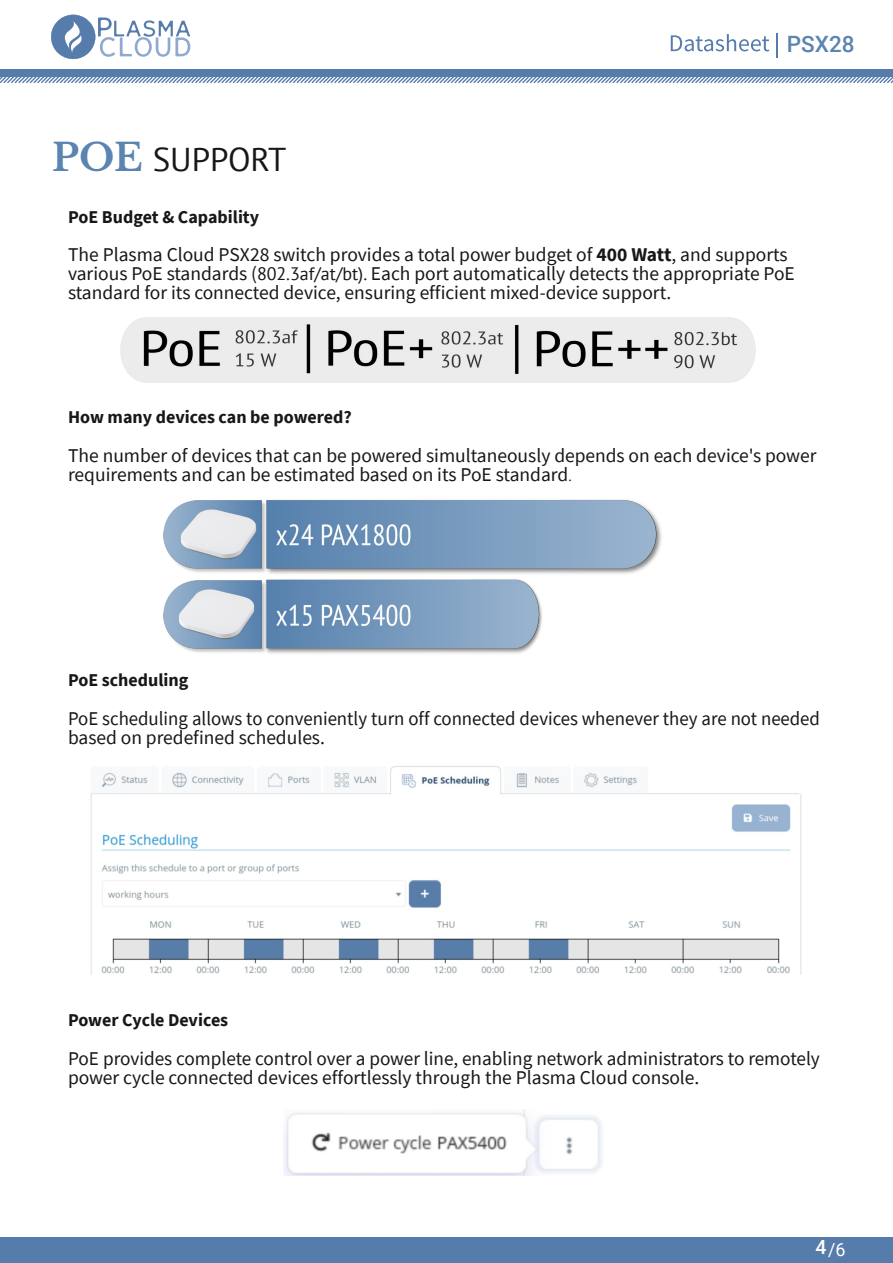
<style>
.page{position:relative;width:893px;height:1263px;background:#fff}
.page>*{position:absolute;margin:0;border:0;box-sizing:border-box;transform-origin:0 0}
.t1{font:33px "PT Sans";color:#181715}
.t2{font:500 22.5px "Roboto";color:#5b84b0}
.t3{font:19.5px/18.8px "Source Sans Pro";color:#181715}
.t4{font:19.5px/19.5px "Source Sans Pro";color:#181715;scale:.96 1}
.t5{font:500 19.5px "Roboto";color:#fff}
.t6{font:700 18px "Source Sans Pro";color:#181715}
.t7{font:18px "Roboto";color:#fff}
.s1{font-family:"Libre Baskerville";font-weight:700;font-size:37.5px;color:#5b84b0}
.s2{font-weight:700}
.s3{font-family:"PT Sans";font-size:18px}
.s4{font-size:13.5px}
</style>
<div class="page">
<img style="left:163px;top:499px;width:499px;height:155px">
<div style="left:0;top:69px;width:893px;height:8px;background:#567cac"></div>
<svg style="left:0;top:77px;width:893px;height:7px"></svg>
<svg style="left:51px;top:15px;width:139px;height:44px"></svg>
<svg style="left:671px;top:34px;width:98px;height:17px"></svg>
<svg style="left:777px;top:33px;width:1px;height:24px"></svg>
<div style="left:0;top:1237px;width:893px;height:26px;background:#567cac"></div>
<img style="left:120px;top:317px;width:636px;height:65px">
<img style="left:90px;top:766px;width:712px;height:208px">
<img style="left:284px;top:1109px;width:318px;height:66px">
<p class="t2" style="left:787px;top:31px;width:69px">PSX28</p>
<h1 class="t1" style="left:52px;top:138px;width:236px"><span class="s1">POE</span> SUPPORT</h1>
<p class="t6" style="left:68px;top:205px;width:193px">PoE Budget &amp; Capability</p>
<p class="t3" style="left:68px;top:245px;width:728px">The Plasma Cloud PSX28 switch provides a total power budget of <span class="s2">400 Watt</span>, and supports various PoE standards (<span class="s3">802.3af/at/bt).</span> Each port automatically detects the appropriate PoE standard for its connected device, ensuring efficient mixed-device support.</p>
<p class="t6" style="left:68px;top:405px;width:285px">How many devices can be powered?</p>
<p class="t3" style="left:68px;top:445px;width:750px;line-height:19.5px">The number of devices that can be powered simultaneously depends on each device's power requirements and can be estimated based on its PoE standard<span class="s4">.</span></p>
<p class="t6" style="left:68px;top:668px;width:122px">PoE scheduling</p>
<p class="t4" style="left:68px;top:708px;width:785px">PoE scheduling allows to conveniently turn off connected devices whenever they are not needed based on predefined schedules.</p>
<p class="t6" style="left:68px;top:1008px;width:162px">Power Cycle Devices</p>
<p class="t3" style="left:68px;top:1048px;width:753px;line-height:19.5px">PoE provides complete control over a power line, enabling network administrators to remotely power cycle connected devices effortlessly through the Plasma Cloud console.</p>
<p class="t5" style="left:816px;top:1236px;width:13px">4</p>
<p class="t7" style="left:828px;top:1239px;width:19px">/6</p>
</div>
